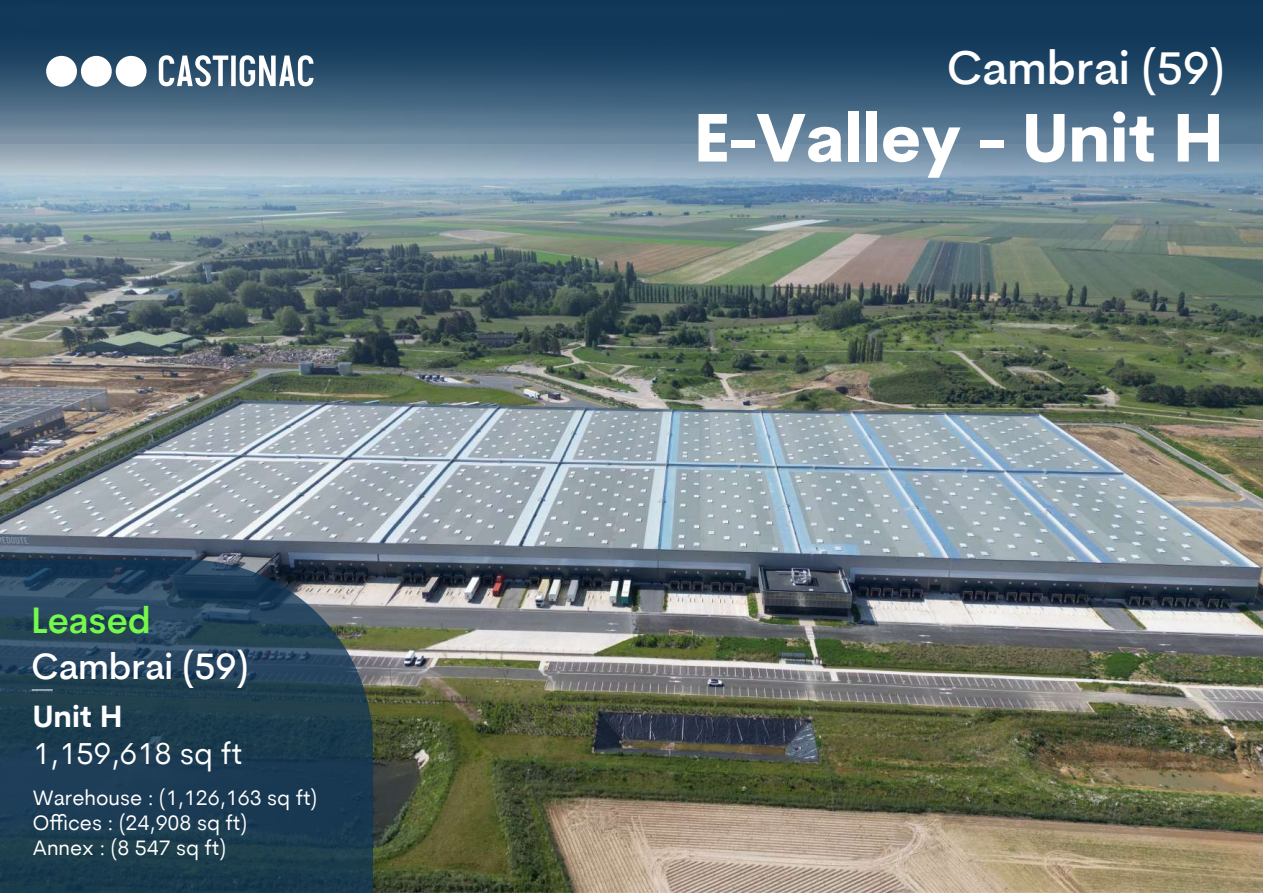
<style>
.page{position:relative;width:1263px;height:893px;background:#fff}
.page>*{position:absolute;margin:0;border:0;box-sizing:border-box;transform-origin:0 0}
.t1{font:800 66.75px "Cerebri Sans Pro";color:#fff}
.t2{font:500 46.5px "Cerebri Sans Pro";color:#fff}
.t3{font:600 36.15px "Cerebri Sans Pro";color:#75f94c}
.t4{font:500 36px "Cerebri Sans Pro";color:#fff}
.t5{font:30.3px "Cerebri Sans Pro";color:#fff}
.t6{font:700 30.3px "Cerebri Sans Pro";color:#fff}
.t7{font:21px/25.2px "Cerebri Sans Pro";color:#fff}
.s1{font-size:45px}
</style>
<div class="page">
<img style="left:0;top:4px;width:1263px;height:889px">
<svg style="left:0;top:560px;width:373px;height:333px;fill:#1d3d51"></svg>
<svg style="left:159px;top:55px;width:154px;height:31px"></svg>
<div style="left:116px;top:56px;width:31px;height:31px;background:#fff;border-radius:50%"></div>
<div style="left:81px;top:56px;width:31px;height:31px;background:#fff;border-radius:50%"></div>
<div style="left:46px;top:56px;width:31px;height:31px;background:#fff;border-radius:50%"></div>
<svg style="left:32px;top:690px;width:21px;height:1px"></svg>
<h3 class="t3" style="left:32px;top:595px;width:121px">Leased</h3>
<h3 class="t4" style="left:32px;top:641px;width:218px">Cambrai (59)</h3>
<h3 class="t6" style="left:33px;top:695px;width:91px">Unit H</h3>
<h3 class="t5" style="left:33px;top:733px;width:211px">1,159,618 sq ft</h3>
<p class="t7" style="left:33px;top:784px;width:286px">Warehouse : (1,126,163 sq ft)<br>Offices : (24,908 sq ft)<br>Annex : (8 547 sq ft)</p>
<h2 class="t2" style="left:947px;top:36px;width:279px">Cambrai <span class="s1">(59)</span></h2>
<h1 class="t1" style="left:694px;top:89px;width:530px">E-Valley - Unit H</h1>
</div>
